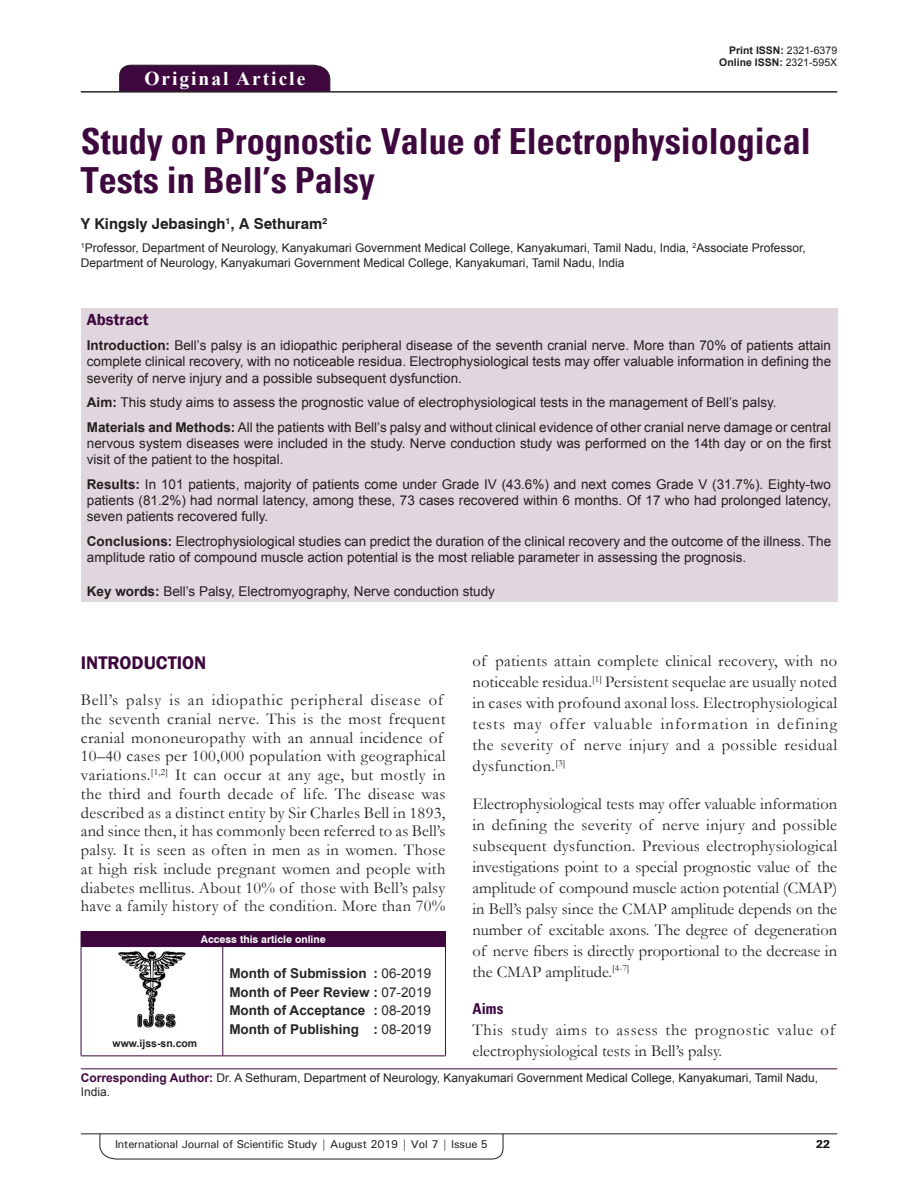
<style>
.page{position:relative;width:918px;height:1188px;background:#fff}
.page>*{position:absolute;margin:0;border:0;box-sizing:border-box;transform-origin:0 0}
.AT{font:700 condensed 36px/39px "Univers";color:#3e083e}
.AH{font:700 19.5px "Times New Roman";letter-spacing:.1em;color:#fff}
.t1{font:600 18.75px "Franklin Gothic";color:#3e083e}
.TX{font:16.5px/21px "Garamond";letter-spacing:.02em;color:#231f20;text-align:justify}
.ABSH{font:600 16.5px "Franklin Gothic";color:#3e083e}
.AU{font:700 15px "Swiss 721 BT";color:#231f20}
.t2{font:700 condensed 15px "Univers";color:#3e083e}
.ABS{font:13.5px/16.2px "Arial";color:#231f20;text-align:justify}
.HIS{font:700 13.5px/18.8px "Arial";color:#282526;text-align:justify}
.KWD{font:13.5px "Arial";color:#231f20}
.AFF{font:12px/14.4px "Arial";color:#231f20}
.ADD{font:12px/14.4px "Arial";color:#231f20}
.t3{font:500 11.25px "Univers";letter-spacing:-.01em;color:#231f20}
.t4{font:700 11.25px "Univers";color:#231f20}
.DOI{font:700 10.5px "Arial";color:#231f20}
.AAO{font:700 10.5px "Swiss 721 BT";color:#fff}
.Web{font:700 10.5px "Arial";color:#231f20}
.s1{font-weight:400}
.s2{font-weight:700}
.s3{font-weight:700;color:#3e083e}
</style>
<div class="page">
<hr style="left:81px;top:1134px;width:756px;height:1px;background:#231f20">
<svg style="left:100px;top:1133px;width:403px;height:26px"></svg>
<div style="left:119px;top:65px;width:211px;height:26px;background:#3e083e"></div>
<hr style="left:81px;top:91px;width:756px;height:1px;background:#231f20">
<div style="left:81px;top:308px;width:756px;height:294px;background:#e0d7de"></div>
<div style="left:81px;top:931px;width:364px;height:16px;background:#3e083e"></div>
<svg style="left:445px;top:931px;width:1px;height:15px"></svg>
<hr style="left:81px;top:947px;width:1px;height:108px;background:#3e083e">
<hr style="left:223px;top:946px;width:223px;height:1px;background:#3e083e">
<hr style="left:223px;top:947px;width:1px;height:108px;background:#3e083e">
<hr style="left:445px;top:947px;width:1px;height:108px;background:#3e083e">
<hr style="left:223px;top:1055px;width:223px;height:1px;background:#3e083e">
<hr style="left:81px;top:1055px;width:142px;height:1px;background:#3e083e">
<img style="left:118px;top:951px;width:68px;height:76px">
<hr style="left:81px;top:1068px;width:756px;height:1px;background:#3e083e">
<p class="AH" style="left:144px;top:64px;width:162px">Original Article</p>
<p class="DOI" style="left:729px;top:42px;width:109px">Print ISSN: <span class="s1">2321-6379</span></p>
<p class="DOI" style="left:719px;top:55px;width:119px">Online ISSN: <span class="s1">2321-595X</span></p>
<p class="AT" style="left:81px;top:122px;width:732px">Study on Prognostic Value of Electrophysiological<br>Tests in Bell’s Palsy</p>
<p class="AU" style="left:81px;top:215px;width:248px">Y Kingsly Jebasingh<sup>1</sup>, A Sethuram<sup>2</sup></p>
<p class="AFF" style="left:81px;top:241px;width:727px"><sup>1</sup>Professor, Department of Neurology, Kanyakumari Government Medical College, Kanyakumari, Tamil Nadu, India, <sup>2</sup>Associate Professor,<br>Department of Neurology, Kanyakumari Government Medical College, Kanyakumari, Tamil Nadu, India</p>
<p class="ABSH" style="left:87px;top:310px;width:63px">Abstract</p>
<p class="ABS" style="left:87px;top:337px;width:746px"><span class="s2">Introduction:</span> Bell’s palsy is an idiopathic peripheral disease of the seventh cranial nerve. More than 70% of patients attain complete clinical recovery, with no noticeable residua. Electrophysiological tests may offer valuable information in defining the severity of nerve injury and a possible subsequent dysfunction.</p>
<p class="ABS" style="left:87px;top:394px;width:691px"><span class="s2">Aim:</span> This study aims to assess the prognostic value of electrophysiological tests in the management of Bell’s palsy.</p>
<p class="ABS" style="left:87px;top:419px;width:746px"><span class="s2">Materials and Methods:</span> All the patients with Bell’s palsy and without clinical evidence of other cranial nerve damage or central nervous system diseases were included in the study. Nerve conduction study was performed on the 14th day or on the first visit of the patient to the hospital.</p>
<p class="ABS" style="left:87px;top:476px;width:746px"><span class="s2">Results:</span> In 101 patients, majority of patients come under Grade IV (43.6%) and next comes Grade V (31.7%). Eighty-two patients (81.2%) had normal latency, among these, 73 cases recovered within 6 months. Of 17 who had prolonged latency, seven patients recovered fully.</p>
<p class="ABS" style="left:87px;top:533px;width:746px"><span class="s2">Conclusions:</span> Electrophysiological studies can predict the duration of the clinical recovery and the outcome of the illness. The amplitude ratio of compound muscle action potential is the most reliable parameter in assessing the prognosis.</p>
<p class="KWD" style="left:87px;top:582px;width:410px"><span class="s2">Key words:</span> Bell’s Palsy, Electromyography, Nerve conduction study</p>
<p class="TX" style="left:473px;top:650px;width:366px">of patients attain complete clinical recovery, with no noticeable residua.<sup>[1]</sup> Persistent sequelae are usually noted in cases with profound axonal loss. Electrophysiological tests may offer valuable information in defining the severity of nerve injury and a possible residual dysfunction.<sup>[3]</sup></p>
<p class="TX" style="left:473px;top:793px;width:366px">Electrophysiological tests may offer valuable information in defining the severity of nerve injury and possible subsequent dysfunction. Previous electrophysiological investigations point to a special prognostic value of the amplitude of compound muscle action potential (CMAP) in Bell’s palsy since the CMAP amplitude depends on the number of excitable axons. The degree of degeneration of nerve fibers is directly proportional to the decrease in the CMAP amplitude.<sup>[4-7]</sup></p>
<h2 class="t2" style="left:473px;top:1000px;width:32px">Aims</h2>
<p class="TX" style="left:473px;top:1019px;width:364px">This study aims to assess the prognostic value of electrophysiological tests in Bell’s palsy.</p>
<h1 class="t1" style="left:81px;top:651px;width:127px">INTRODUCTION</h1>
<p class="TX" style="left:81px;top:690px;width:366px;line-height:18.8px;text-align:left">Bell’s palsy is an idiopathic peripheral disease of the seventh cranial nerve. This is the most frequent cranial mononeuropathy with an annual incidence of 10–40 cases per 100,000 population with geographical variations.<sup>[1,2]</sup> It can occur at any age, but mostly in the third and fourth decade of life. The disease was described as a distinct entity by Sir Charles Bell in 1893, and since then, it has commonly been referred to as Bell’s palsy. It is seen as often in men as in women. Those at high risk include pregnant women and people with diabetes mellitus. About 10% of those with Bell’s palsy have a family history of the condition. More than 70%</p>
<p class="AAO" style="left:201px;top:933px;width:126px">Access this article online</p>
<p class="HIS" style="left:229px;top:964px;width:203px">Month of Submission : <span class="s1">06-2019<br></span>Month of Peer Review : <span class="s1">07-2019<br></span>Month of Acceptance : <span class="s1">08-2019<br></span>Month of Publishing : <span class="s1">08-2019</span></p>
<p class="ADD" style="left:81px;top:1070px;width:739px"><span class="s3">Corresponding Author:</span> Dr. A Sethuram, Department of Neurology, Kanyakumari Government Medical College, Kanyakumari, Tamil Nadu,<br>India.</p>
<p class="Web" style="left:113px;top:1036px;width:86px">www.ijss-sn.com</p>
<p class="t3" style="left:115px;top:1137px;width:375px">International Journal of Scientific Study | August 2019 | Vol 7 | Issue 5</p>
<p class="t4" style="left:816px;top:1137px;width:16px">22</p>
</div>
